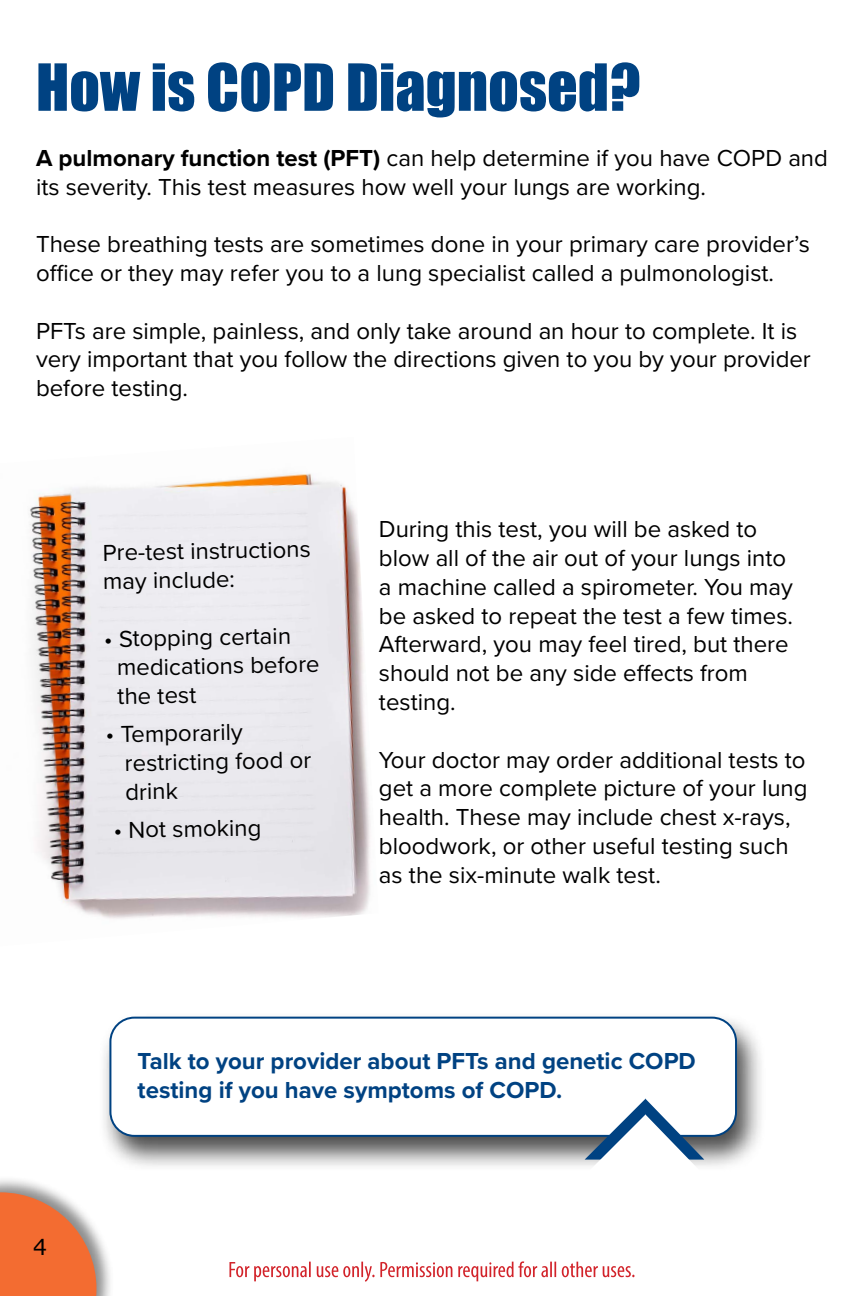
<style>
.page{position:relative;width:864px;height:1296px;background:#fff}
.page>*{position:absolute;margin:0;border:0;box-sizing:border-box;transform-origin:0 0}
.t1{font:60px "Impact";color:#004282}
.t2{font:24px/28.8px "Proxima Nova";color:#000}
.t3{font:700 24px/28.8px "Proxima Nova";color:#004282}
.t4{font:22px "Verdana";color:#000}
.s1{font-weight:700}
</style>
<div class="page">
<img style="left:29px;top:473px;width:341px;height:446px">
<div style="left:0;top:1176px;width:114px;height:120px;background:#000;opacity:.45"></div>
<svg style="left:0;top:1192px;width:96px;height:104px;background:#eb7e4f"></svg>
<div style="left:98px;top:1012px;width:668px;height:161px;background:#000;opacity:.7"></div>
<div style="left:110px;top:1018px;width:626px;height:118px;background:#fff;border-radius:24px"></div>
<div style="left:109px;top:1017px;width:628px;height:120px;border:2px solid #004282;border-radius:24px"></div>
<svg style="left:585px;top:1098px;width:119px;height:75px"></svg>
<svg style="left:229px;top:1261px;width:406px;height:21px"></svg>
<h1 class="t1" style="left:36px;top:41px;width:606px">How is COPD Diagnosed?</h1>
<p class="t2" style="left:36px;top:142px;width:794px"><span class="s1">A pulmonary function test (PFT)</span> can help determine if you have COPD and its severity. This test measures how well your lungs are working.</p>
<p class="t2" style="left:36px;top:229px;width:776px">These breathing tests are sometimes done in your primary care provider’s office or they may refer you to a lung specialist called a pulmonologist.</p>
<p class="t2" style="left:36px;top:315px;width:776px">PFTs are simple, painless, and only take around an hour to complete. It is very important that you follow the directions given to you by your provider before testing.</p>
<p class="t2" style="left:102px;top:537px;width:210px;rotate:-1deg">Pre-test instructions may include:</p>
<p class="t2" style="left:116px;top:623px;width:204px;text-indent:-12px;rotate:-1deg">• Stopping certain medications before the test</p>
<p class="t2" style="left:124px;top:719px;width:188px;text-indent:-19px;rotate:-1deg">• Temporarily restricting food or drink</p>
<p class="t2" style="left:113px;top:815px;width:149px;rotate:-1deg">• Not smoking</p>
<p class="t2" style="left:379px;top:514px;width:416px">During this test, you will be asked to blow all of the air out of your lungs into a machine called a spirometer. You may be asked to repeat the test a few times.<br>Afterward, you may feel tired, but there should not be any side effects from testing.</p>
<p class="t2" style="left:379px;top:744px;width:430px">Your doctor may order additional tests to get a more complete picture of your lung health. These may include chest x-rays, bloodwork, or other useful testing such as the six-minute walk test.</p>
<p class="t4" style="left:33px;top:1232px;width:15px">4</p>
<p class="t3" style="left:138px;top:1047px;width:560px">Talk to your provider about PFTs and genetic COPD testing if you have symptoms of COPD.</p>
</div>
